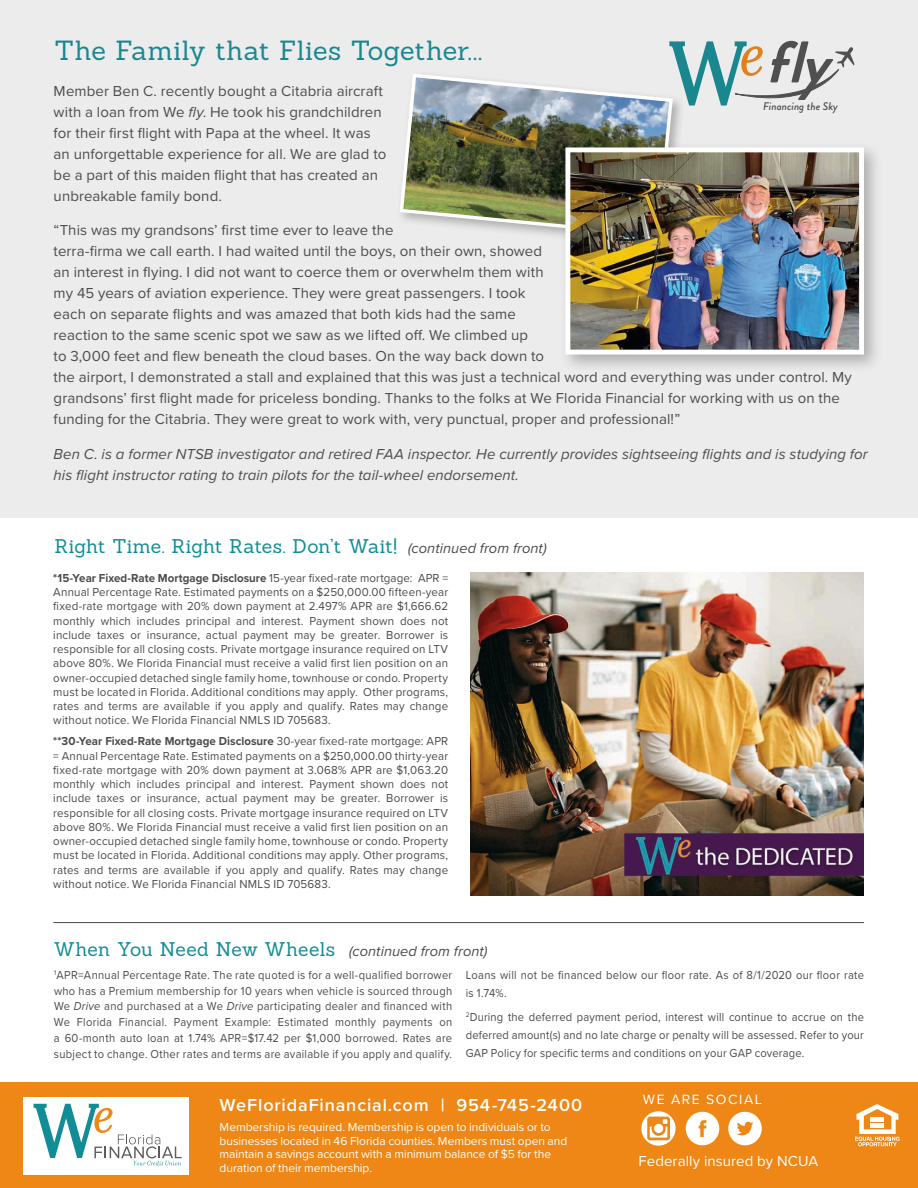
<style>
.page{position:relative;width:918px;height:1188px;background:#fff}
.page>*{position:absolute;margin:0;border:0;box-sizing:border-box;transform-origin:0 0}
.t1{font:27px "Sanchez";letter-spacing:.015em;color:#128d96}
.t2{font:19.35px "Sanchez";letter-spacing:.005em;color:#128d96}
.t3{font:600 18px "Proxima Nova";letter-spacing:.045em;color:#fff}
.t4{font:15px/21px "Proxima Nova";letter-spacing:.005em;color:#4a4b4b}
.t5{font:italic 15px/21px "Proxima Nova";letter-spacing:.005em;color:#4a4b4b}
.t6{font:15px "Proxima Nova";letter-spacing:.005em;color:#fff}
.t7{font:13.95px "Proxima Nova";letter-spacing:.115em;color:#fff}
.t8{font:12px/14.2px "Proxima Nova";letter-spacing:.02em;color:#4a4b4b;text-align:justify;scale:.96 1}
.t9{font:12px/15.8px "Proxima Nova";letter-spacing:.02em;color:#4a4b4b;text-align:justify;scale:.93 1}
.t10{font:12px/13.5px "Proxima Nova";letter-spacing:-.005em;color:#fff}
.t11{font:italic 500 11.1px "Brandon Grotesque";color:#4f4f50}
.s1{font-style:italic}
.s2{font-family:"Proxima Nova";font-style:italic;font-size:14.7px;color:#4a4b4b}
.s3{font-weight:700}
</style>
<div class="page">
<div style="left:0;top:1082px;width:918px;height:106px;background:#ee8715"></div>
<img style="left:471px;top:572px;width:393px;height:324px">
<div style="left:24px;top:1097px;width:165px;height:77px;background:#fff"></div>
<svg style="left:33px;top:1104px;width:149px;height:62px"></svg>
<svg style="left:686px;top:1112px;width:33px;height:33px"></svg>
<svg style="left:728px;top:1112px;width:34px;height:33px"></svg>
<svg style="left:641px;top:1111px;width:35px;height:35px"></svg>
<hr style="left:53px;top:922px;width:811px;height:1px;background:#4a4b4b">
<svg style="left:855px;top:1104px;width:45px;height:42px"></svg>
<div style="left:0;top:0;width:918px;height:517px;background:#ececec"></div>
<div style="left:396px;top:70px;width:289px;height:179px;background:#1c1c1a;opacity:.3"></div>
<img style="left:398px;top:72px;width:277px;height:167px">
<div style="left:559px;top:141px;width:323px;height:232px;background:#1c1c1a;opacity:.3"></div>
<img style="left:571px;top:153px;width:287px;height:196px">
<div style="left:565px;top:147px;width:299px;height:208px;border:5px solid #fff"></div>
<h2 class="t1" style="left:55px;top:32px;width:429px">The Family that Flies Together...</h2>
<p class="t4" style="left:54px;top:80px;width:334px">Member Ben C. recently bought a Citabria aircraft with a loan from We <span class="s1">fly</span>. He took his grandchildren for their first flight with Papa at the wheel. It was an unforgettable experience for all. We are glad to be a part of this maiden flight that has created an unbreakable family bond.</p>
<p class="t4" style="left:54px;top:219px;width:800px">“This was my grandsons’ first time ever to leave the<br>terra-firma we call earth. I had waited until the boys, on their own, showed<br>an interest in flying. I did not want to coerce them or overwhelm them with<br>my 45 years of aviation experience. They were great passengers. I took<br>each on separate flights and was amazed that both kids had the same<br>reaction to the same scenic spot we saw as we lifted off. We climbed up<br>to 3,000 feet and flew beneath the cloud bases. On the way back down to<br>the airport, I demonstrated a stall and explained that this was just a technical word and everything was under control. My grandsons’ first flight made for priceless bonding. Thanks to the folks at We Florida Financial for working with us on the funding for the Citabria. They were great to work with, very punctual, proper and professional!”</p>
<p class="t5" style="left:54px;top:443px;width:816px">Ben C. is a former NTSB investigator and retired FAA inspector. He currently provides sightseeing flights and is studying for his flight instructor rating to train pilots for the tail-wheel endorsement.</p>
<p class="t11" style="left:763px;top:99px;width:76px">Financing the Sky</p>
<h2 class="t2" style="left:55px;top:534px;width:494px">Right Time. Right Rates. Don’t Wait! <span class="s2">(continued from front)</span></h2>
<p class="t8" style="left:53px;top:570px;width:413px"><span class="s3">*15-Year Fixed-Rate Mortgage Disclosure</span> 15-year fixed-rate mortgage: APR = Annual Percentage Rate. Estimated payments on a $250,000.00 fifteen-year fixed-rate mortgage with 20% down payment at 2.497% APR are $1,666.62 monthly which includes principal and interest. Payment shown does not include taxes or insurance, actual payment may be greater. Borrower is responsible for all closing costs. Private mortgage insurance required on LTV above 80%. We Florida Financial must receive a valid first lien position on an owner-occupied detached single family home, townhouse or condo. Property must be located in Florida. Additional conditions may apply. Other programs, rates and terms are available if you apply and qualify. Rates may change without notice. We Florida Financial NMLS ID 705683.</p>
<p class="t8" style="left:53px;top:734px;width:413px"><span class="s3">**30-Year Fixed-Rate Mortgage Disclosure</span> 30-year fixed-rate mortgage: APR = Annual Percentage Rate. Estimated payments on a $250,000.00 thirty-year fixed-rate mortgage with 20% down payment at 3.068% APR are $1,063.20 monthly which includes principal and interest. Payment shown does not include taxes or insurance, actual payment may be greater. Borrower is responsible for all closing costs. Private mortgage insurance required on LTV above 80%. We Florida Financial must receive a valid first lien position on an owner-occupied detached single family home, townhouse or condo. Property must be located in Florida. Additional conditions may apply. Other programs, rates and terms are available if you apply and qualify. Rates may change without notice. We Florida Financial NMLS ID 705683.</p>
<h2 class="t2" style="left:54px;top:937px;width:435px">When You Need New Wheels <span class="s2">(continued from front)</span></h2>
<p class="t9" style="left:54px;top:967px;width:430px"><sup>1</sup>APR=Annual Percentage Rate. The rate quoted is for a well-qualified borrower who has a Premium membership for 10 years when vehicle is sourced through We <span class="s1">Drive</span> and purchased at a We <span class="s1">Drive</span> participating dealer and financed with We Florida Financial. Payment Example: Estimated monthly payments on a 60-month auto loan at 1.74% APR=$17.42 per $1,000 borrowed. Rates are subject to change. Other rates and terms are available if you apply and qualify.</p>
<p class="t9" style="left:466px;top:966px;width:430px;line-height:18.1px">Loans will not be financed below our floor rate. As of 8/1/2020 our floor rate is 1.74%.</p>
<p class="t9" style="left:466px;top:1008px;width:430px;line-height:18.1px"><sup>2</sup>During the deferred payment period, interest will continue to accrue on the deferred amount(s) and no late charge or penalty will be assessed. Refer to your GAP Policy for specific terms and conditions on your GAP coverage.</p>
<p class="t3" style="left:220px;top:1091px;width:364px">WeFloridaFinancial.com | 954-745-2400</p>
<p class="t10" style="left:220px;top:1120px;width:349px">Membership is required. Membership is open to individuals or to businesses located in 46 Florida counties. Members must open and maintain a savings account with a minimum balance of $5 for the duration of their membership.</p>
<p class="t7" style="left:643px;top:1089px;width:121px">WE ARE SOCIAL</p>
<p class="t6" style="left:638px;top:1150px;width:181px">Federally insured by NCUA</p>
</div>
